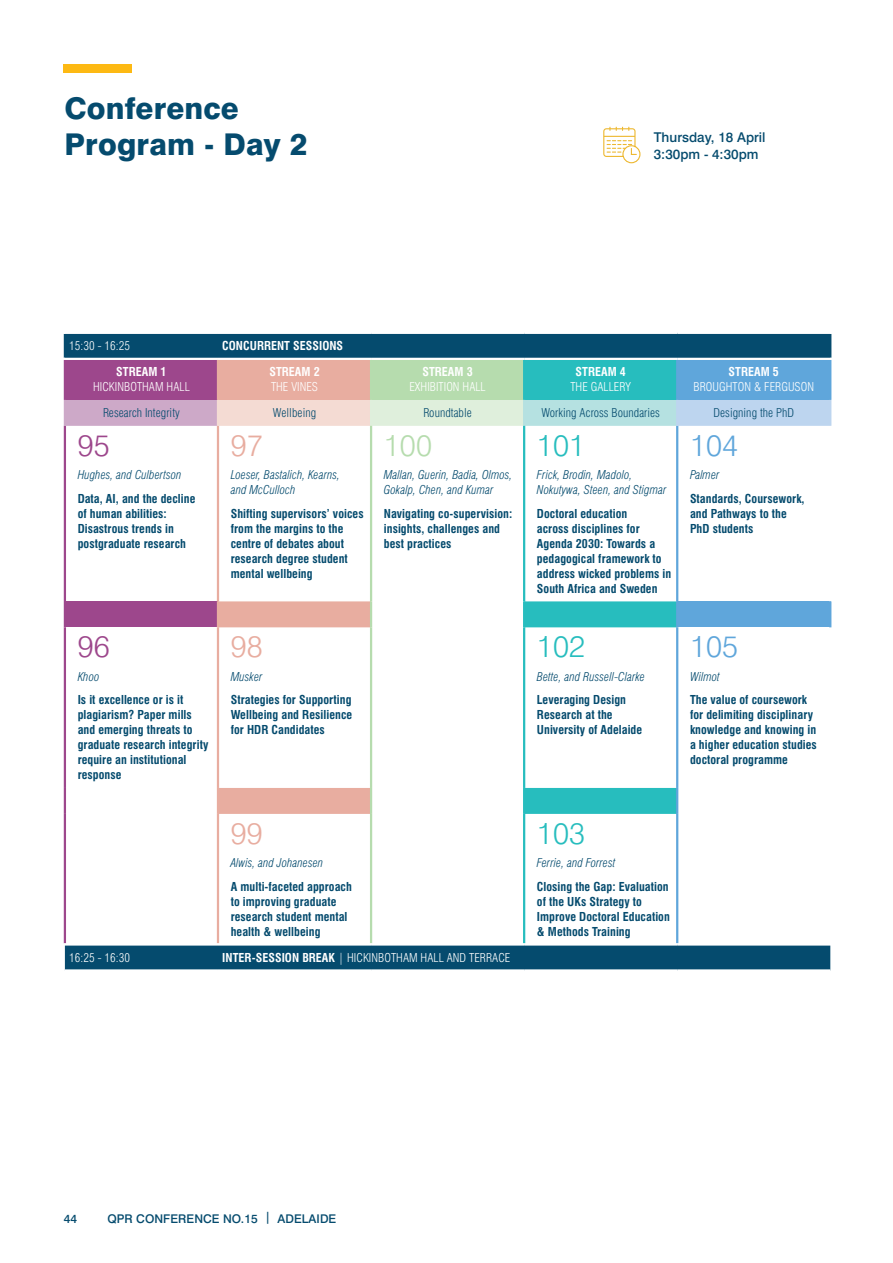
<style>
.page{position:relative;width:893px;height:1263px;background:#fff}
.page>*{position:absolute;margin:0;border:0;box-sizing:border-box;transform-origin:0 0}
.t1{font:800 30px/36px "Swiss 721 BT";letter-spacing:.005em;color:#054b6e}
.t2{font:300 30px "Swiss 721 BT";letter-spacing:.005em;color:#27bdbe}
.t3{font:300 30px "Swiss 721 BT";color:#e8ada0}
.t4{font:300 30px "Swiss 721 BT";letter-spacing:.005em;color:#5fa6db}
.t5{font:300 30px "Swiss 721 BT";color:#9d478c}
.t6{font:300 30px "Swiss 721 BT";color:#b6dcae}
.t7{font:500 13.5px/16.5px "Swiss 721 BT";color:#054b6e}
.t8{font:700 condensed 12px/15px "Swiss 721 BT";letter-spacing:.005em;color:#054b6e}
.t9{font:italic 300 condensed 12px/15px "Swiss 721 BT";letter-spacing:.005em;color:#054b6e}
.t10{font:300 condensed 12px "Swiss 721 BT";letter-spacing:.005em;color:#fff}
.t11{font:300 condensed 12px "Swiss 721 BT";letter-spacing:.005em;color:#054b6e}
.t12{font:700 condensed 12px "Swiss 721 BT";letter-spacing:.005em;color:#fff}
.t13{font:500 12px "Swiss 721 BT";letter-spacing:.005em;color:#054b6e}
.s1{font-weight:700}
</style>
<div class="page">
<div style="left:65px;top:334px;width:765px;height:635px;background:#054b6e"></div>
<div style="left:65px;top:359px;width:153px;height:41px;background:#9d478c"></div>
<div style="left:218px;top:359px;width:153px;height:41px;background:#e8ada0"></div>
<div style="left:371px;top:359px;width:153px;height:41px;background:#b6dcae"></div>
<div style="left:524px;top:359px;width:153px;height:41px;background:#27bdbe"></div>
<div style="left:677px;top:359px;width:153px;height:41px;background:#5fa6db"></div>
<div style="left:65px;top:400px;width:153px;height:26px;background:#cda9c8"></div>
<div style="left:218px;top:400px;width:153px;height:26px;background:#f4dbd3"></div>
<div style="left:371px;top:400px;width:153px;height:26px;background:#dfefdc"></div>
<div style="left:524px;top:400px;width:153px;height:26px;background:#b5e1e1"></div>
<div style="left:677px;top:400px;width:153px;height:26px;background:#bdd5ef"></div>
<svg style="left:66px;top:426px;width:763px;height:517px"></svg>
<div style="left:65px;top:601px;width:153px;height:26px;background:#9d478c"></div>
<svg style="left:219px;top:601px;width:151px;height:213px"></svg>
<svg style="left:525px;top:601px;width:151px;height:213px"></svg>
<div style="left:677px;top:601px;width:153px;height:26px;background:#5fa6db"></div>
<hr style="left:64px;top:334px;width:2px;height:24px;background:#054b6e">
<hr style="left:64px;top:360px;width:2px;height:40px;background:#9d478c">
<hr style="left:64px;top:426px;width:2px;height:175px;background:#9d478c">
<hr style="left:64px;top:627px;width:2px;height:161px;background:#9d478c">
<hr style="left:64px;top:814px;width:2px;height:129px;background:#9d478c">
<hr style="left:217px;top:360px;width:2px;height:40px;background:#e8ada0">
<hr style="left:217px;top:426px;width:2px;height:175px;background:#e8ada0">
<hr style="left:217px;top:627px;width:2px;height:161px;background:#e8ada0">
<hr style="left:217px;top:814px;width:2px;height:129px;background:#e8ada0">
<hr style="left:370px;top:360px;width:2px;height:40px;background:#b6dcae">
<hr style="left:370px;top:627px;width:2px;height:161px;background:#b6dcae">
<hr style="left:370px;top:814px;width:2px;height:129px;background:#b6dcae">
<hr style="left:523px;top:360px;width:2px;height:40px;background:#27bdbe">
<hr style="left:523px;top:627px;width:2px;height:161px;background:#27bdbe">
<hr style="left:523px;top:814px;width:2px;height:129px;background:#27bdbe">
<hr style="left:676px;top:360px;width:2px;height:40px;background:#5fa6db">
<hr style="left:676px;top:426px;width:2px;height:175px;background:#5fa6db">
<hr style="left:676px;top:627px;width:2px;height:161px;background:#5fa6db">
<hr style="left:676px;top:814px;width:2px;height:129px;background:#5fa6db">
<hr style="left:370px;top:400px;width:2px;height:26px;background:#dfefdc">
<hr style="left:64px;top:400px;width:2px;height:26px;background:#cda9c8">
<hr style="left:217px;top:400px;width:2px;height:26px;background:#f4dbd3">
<hr style="left:523px;top:400px;width:2px;height:26px;background:#b5e1e1">
<hr style="left:676px;top:400px;width:2px;height:26px;background:#bdd5ef">
<hr style="left:64px;top:601px;width:2px;height:26px;background:#9d478c">
<hr style="left:217px;top:601px;width:2px;height:26px;background:#e8ada0">
<hr style="left:829px;top:360px;width:2px;height:40px;background:#5fa6db">
<hr style="left:829px;top:400px;width:2px;height:26px;background:#bdd5ef">
<hr style="left:829px;top:426px;width:2px;height:175px;background:#fff">
<hr style="left:829px;top:627px;width:2px;height:161px;background:#fff">
<hr style="left:829px;top:814px;width:2px;height:129px;background:#fff">
<hr style="left:829px;top:334px;width:2px;height:24px;background:#054b6e">
<hr style="left:64px;top:358px;width:154px;height:2px;background:#fff">
<hr style="left:218px;top:358px;width:153px;height:2px;background:#fff">
<hr style="left:371px;top:358px;width:153px;height:2px;background:#fff">
<hr style="left:524px;top:358px;width:153px;height:2px;background:#fff">
<hr style="left:677px;top:358px;width:154px;height:2px;background:#fff">
<hr style="left:370px;top:788px;width:2px;height:26px;background:#b6dcae">
<hr style="left:523px;top:788px;width:2px;height:26px;background:#27bdbe">
<hr style="left:370px;top:601px;width:2px;height:26px;background:#b6dcae">
<hr style="left:523px;top:601px;width:2px;height:26px;background:#27bdbe">
<hr style="left:370px;top:426px;width:2px;height:175px;background:#b6dcae">
<hr style="left:523px;top:426px;width:2px;height:175px;background:#27bdbe">
<hr style="left:64px;top:943px;width:154px;height:2px;background:#fff">
<hr style="left:218px;top:943px;width:153px;height:2px;background:#fff">
<hr style="left:371px;top:943px;width:153px;height:2px;background:#fff">
<hr style="left:524px;top:943px;width:153px;height:2px;background:#fff">
<hr style="left:677px;top:943px;width:154px;height:2px;background:#fff">
<hr style="left:64px;top:788px;width:2px;height:26px;background:#9d478c">
<hr style="left:217px;top:788px;width:2px;height:26px;background:#e8ada0">
<hr style="left:676px;top:601px;width:2px;height:26px;background:#5fa6db">
<hr style="left:829px;top:601px;width:2px;height:26px;background:#5fa6db">
<hr style="left:676px;top:788px;width:2px;height:26px;background:#5fa6db">
<hr style="left:829px;top:788px;width:2px;height:26px;background:#fff">
<div style="left:64px;top:64px;width:68px;height:8px;background:#fdb913"></div>
<svg style="left:603px;top:127px;width:38px;height:37px"></svg>
<h1 class="t1" style="left:64px;top:90px;width:244px">Conference<br>Program - Day 2</h1>
<p class="t10" style="left:69px;top:339px;width:62px">15:30 - 16:25</p>
<p class="t12" style="left:222px;top:339px;width:122px">CONCURRENT SESSIONS</p>
<p class="t12" style="left:116px;top:365px;width:52px">STREAM 1</p>
<p class="t10" style="left:93px;top:380px;width:98px">HICKINBOTHAM HALL</p>
<p class="t12" style="left:269px;top:365px;width:52px">STREAM 2</p>
<p class="t10" style="left:271px;top:380px;width:49px">THE VINES</p>
<p class="t12" style="left:422px;top:365px;width:52px">STREAM 3</p>
<p class="t10" style="left:409px;top:380px;width:78px">EXHIBITION HALL</p>
<p class="t7" style="left:654px;top:129px;width:113px">Thursday, 18 April<br>3:30pm - 4:30pm</p>
<p class="t12" style="left:576px;top:365px;width:52px">STREAM 4</p>
<p class="t10" style="left:570px;top:380px;width:62px">THE GALLERY</p>
<p class="t12" style="left:729px;top:365px;width:52px">STREAM 5</p>
<p class="t10" style="left:693px;top:380px;width:122px">BROUGHTON &amp; FERGUSON</p>
<p class="t11" style="left:103px;top:406px;width:78px">Research Integrity</p>
<p class="t11" style="left:273px;top:406px;width:45px">Wellbeing</p>
<p class="t11" style="left:423px;top:406px;width:50px">Roundtable</p>
<p class="t11" style="left:541px;top:406px;width:120px">Working Across Boundaries</p>
<p class="t11" style="left:713px;top:406px;width:82px">Designing the PhD</p>
<h1 class="t5" style="left:78px;top:427px;width:34px">95</h1>
<p class="t9" style="left:78px;top:467px;width:105px">Hughes, and Culbertson</p>
<p class="t8" style="left:78px;top:491px;width:119px">Data, AI, and the decline of human abilities:<br>Disastrous trends in postgraduate research</p>
<h1 class="t3" style="left:231px;top:427px;width:34px">97</h1>
<p class="t9" style="left:231px;top:467px;width:111px">Loeser, Bastalich, Kearns, and McCulloch</p>
<p class="t8" style="left:231px;top:506px;width:134px">Shifting supervisors’ voices from the margins to the centre of debates about research degree student mental wellbeing</p>
<h1 class="t6" style="left:384px;top:427px;width:50px">100</h1>
<p class="t9" style="left:384px;top:467px;width:130px">Mallan, Guerin, Badia, Olmos,<br>Gokalp, Chen, and Kumar</p>
<p class="t8" style="left:384px;top:506px;width:130px">Navigating co-supervision: insights, challenges and best practices</p>
<h1 class="t2" style="left:537px;top:427px;width:50px">101</h1>
<p class="t9" style="left:537px;top:467px;width:131px">Frick, Brodin, Madolo,<br>Nokutywa, Steen, and Stigmar</p>
<p class="t8" style="left:537px;top:506px;width:136px">Doctoral education<br>across disciplines for<br>Agenda 2030: Towards a pedagogical framework to address wicked problems in<br>South Africa and Sweden</p>
<h1 class="t4" style="left:690px;top:427px;width:50px">104</h1>
<p class="t9" style="left:690px;top:467px;width:31px">Palmer</p>
<p class="t8" style="left:690px;top:491px;width:116px">Standards, Coursework, and Pathways to the<br>PhD students</p>
<h1 class="t5" style="left:78px;top:628px;width:34px">96</h1>
<p class="t9" style="left:78px;top:669px;width:23px">Khoo</p>
<p class="t8" style="left:78px;top:692px;width:132px">Is it excellence or is it plagiarism? Paper mills and emerging threats to graduate research integrity require an institutional response</p>
<h1 class="t3" style="left:231px;top:628px;width:34px">98</h1>
<p class="t9" style="left:231px;top:669px;width:33px">Musker</p>
<p class="t8" style="left:231px;top:692px;width:123px;text-align:justify">Strategies for Supporting Wellbeing and Resilience for HDR Candidates</p>
<h1 class="t3" style="left:231px;top:815px;width:34px">99</h1>
<p class="t9" style="left:231px;top:855px;width:94px">Alwis, and Johanesen</p>
<p class="t8" style="left:231px;top:879px;width:123px">A multi-faceted approach to improving graduate research student mental health &amp; wellbeing</p>
<p class="t10" style="left:69px;top:950px;width:62px">16:25 - 16:30</p>
<p class="t10" style="left:222px;top:950px;width:290px"><span class="s1">INTER-SESSION BREAK</span> | HICKINBOTHAM HALL AND TERRACE</p>
<h1 class="t2" style="left:537px;top:628px;width:50px">102</h1>
<p class="t9" style="left:537px;top:669px;width:110px">Bette, and Russell-Clarke</p>
<p class="t8" style="left:537px;top:692px;width:107px">Leveraging Design<br>Research at the<br>University of Adelaide</p>
<h1 class="t4" style="left:690px;top:628px;width:50px">105</h1>
<p class="t9" style="left:690px;top:669px;width:31px">Wilmot</p>
<p class="t8" style="left:690px;top:692px;width:128px">The value of coursework for delimiting disciplinary knowledge and knowing in a higher education studies doctoral programme</p>
<h1 class="t2" style="left:537px;top:815px;width:50px">103</h1>
<p class="t9" style="left:537px;top:855px;width:80px">Ferrie, and Forrest</p>
<p class="t8" style="left:537px;top:879px;width:134px">Closing the Gap: Evaluation of the UKs Strategy to<br>Improve Doctoral Education &amp; Methods Training</p>
<p class="t13" style="left:64px;top:1211px;width:15px">44</p>
<p class="t13" style="left:107px;top:1211px;width:231px">QPR CONFERENCE NO.15 | ADELAIDE</p>
</div>
